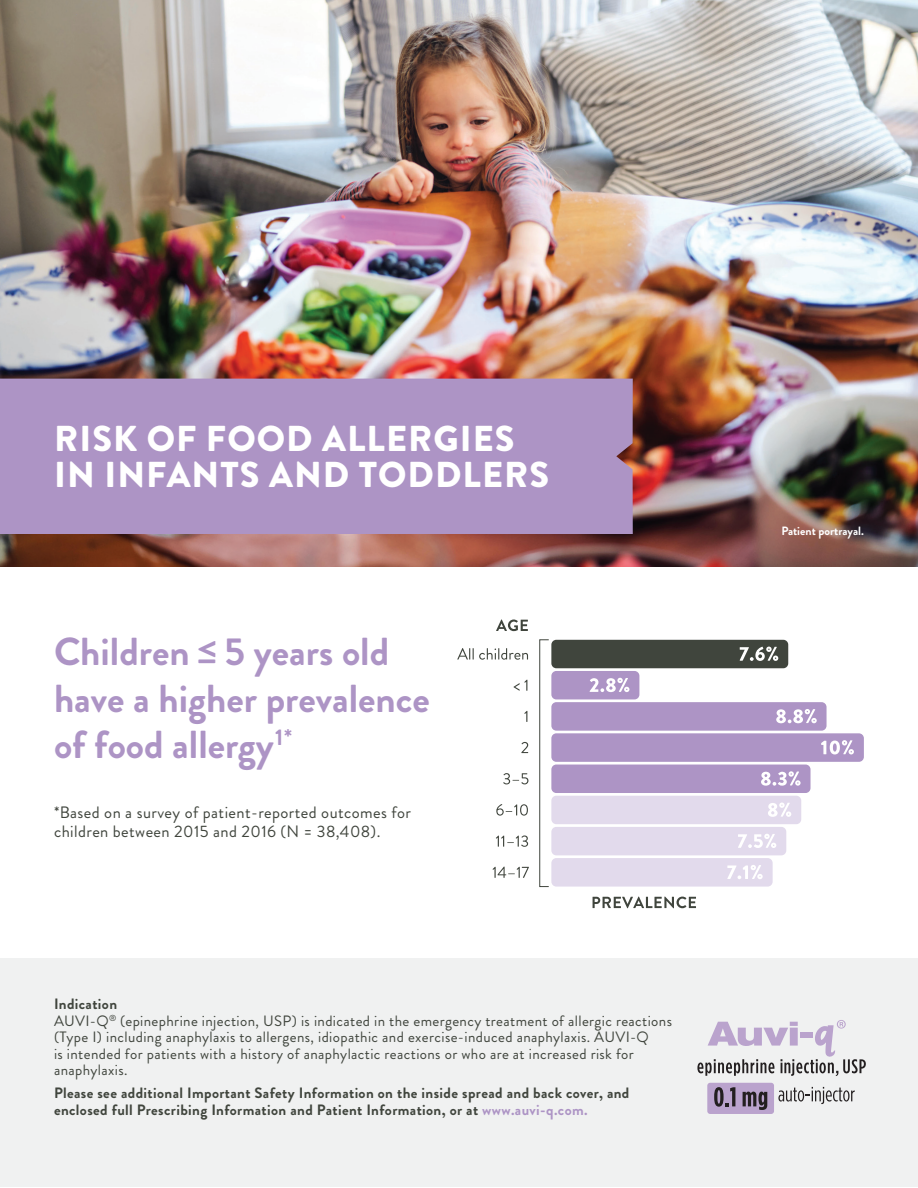
<style>
.page{position:relative;width:918px;height:1188px;background:#fff}
.page>*{position:absolute;margin:0;border:0;box-sizing:border-box;transform-origin:0 0}
.t1{font:700 39px/46.5px "Brandon Grotesque";color:#ad94c5}
.t2{font:900 36px/36px "Brandon Grotesque";letter-spacing:.03em;color:#fff}
.t3{font:16.5px/19.5px "Brandon Grotesque";letter-spacing:.025em;color:#40453d}
.t4{font:15px/16.5px "Brandon Grotesque";letter-spacing:.025em;color:#40453d}
.t5{font:700 15px/16.5px "Brandon Grotesque";letter-spacing:.025em;color:#40453d}
.t6{font:700 12px "Brandon Grotesque";color:#fff}
.s1{color:#ad94c5}
</style>
<div class="page">
<div style="left:0;top:958px;width:918px;height:229px;background:#f0f1f1"></div>
<img style="left:0;top:0;width:918px;height:567px">
<div style="left:0;top:379px;width:633px;height:155px;background:#ad94c5"></div>
<svg style="left:697px;top:1020px;width:169px;height:56px"></svg>
<div style="left:707px;top:1083px;width:67px;height:31px;background:#baa3cd;border-radius:3px"></div>
<svg style="left:714px;top:1087px;width:21px;height:20px"></svg>
<svg style="left:743px;top:1092px;width:24px;height:18px"></svg>
<svg style="left:778px;top:1087px;width:77px;height:17px"></svg>
<svg style="left:496px;top:620px;width:32px;height:11px"></svg>
<svg style="left:593px;top:897px;width:103px;height:11px"></svg>
<svg style="left:514px;top:680px;width:13px;height:11px"></svg>
<svg style="left:457px;top:648px;width:71px;height:12px"></svg>
<svg style="left:524px;top:711px;width:3px;height:11px"></svg>
<svg style="left:521px;top:742px;width:7px;height:11px"></svg>
<svg style="left:503px;top:773px;width:25px;height:11px"></svg>
<svg style="left:496px;top:804px;width:32px;height:12px"></svg>
<svg style="left:496px;top:835px;width:32px;height:12px"></svg>
<svg style="left:493px;top:867px;width:36px;height:11px"></svg>
<div style="left:539px;top:640px;width:10px;height:247px;border:1px solid #40453d"></div>
<div style="left:551px;top:640px;width:237px;height:28px;background:#40453d;border-radius:5px"></div>
<svg style="left:740px;top:647px;width:38px;height:14px"></svg>
<div style="left:551px;top:671px;width:88px;height:28px;background:#ad94c5;border-radius:5px"></div>
<svg style="left:590px;top:678px;width:39px;height:14px"></svg>
<div style="left:551px;top:702px;width:276px;height:29px;background:#ad94c5;border-radius:5px"></div>
<svg style="left:776px;top:709px;width:41px;height:14px"></svg>
<div style="left:551px;top:733px;width:313px;height:29px;background:#ad94c5;border-radius:5px"></div>
<svg style="left:821px;top:740px;width:33px;height:14px"></svg>
<div style="left:551px;top:765px;width:260px;height:28px;background:#ad94c5;border-radius:5px"></div>
<svg style="left:761px;top:771px;width:40px;height:15px"></svg>
<div style="left:551px;top:796px;width:250px;height:28px;background:#e2daec;border-radius:5px"></div>
<svg style="left:768px;top:803px;width:23px;height:14px"></svg>
<div style="left:551px;top:827px;width:235px;height:28px;background:#e2daec;border-radius:5px"></div>
<svg style="left:738px;top:834px;width:38px;height:14px"></svg>
<div style="left:551px;top:858px;width:222px;height:29px;background:#e2daec;border-radius:5px"></div>
<svg style="left:727px;top:865px;width:36px;height:14px"></svg>
<p class="t2" style="left:54px;top:421px;width:496px">RISK OF FOOD ALLERGIES<br>IN INFANTS AND TODDLERS</p>
<p class="t1" style="left:54px;top:629px;width:377px">Children ≤ 5 years old have a higher prevalence of food allergy<sup>1*</sup></p>
<p class="t3" style="left:54px;top:802px;width:359px">*Based on a survey of patient-reported outcomes for children between 2015 and 2016 (N = 38,408).</p>
<p class="t5" style="left:54px;top:996px;width:65px">Indication</p>
<p class="t4" style="left:54px;top:1013px;width:620px">AUVI-Q<sup>®</sup> (epinephrine injection, USP) is indicated in the emergency treatment of allergic reactions (Type I) including anaphylaxis to allergens, idiopathic and exercise-induced anaphylaxis. AUVI-Q<br>is intended for patients with a history of anaphylactic reactions or who are at increased risk for anaphylaxis.</p>
<p class="t5" style="left:54px;top:1085px;width:577px">Please see additional Important Safety Information on the inside spread and back cover, and enclosed full Prescribing Information and Patient Information, or at <span class="s1">www.auvi-q.com.</span></p>
<p class="t6" style="left:781px;top:522px;width:84px">Patient portrayal.</p>
</div>
